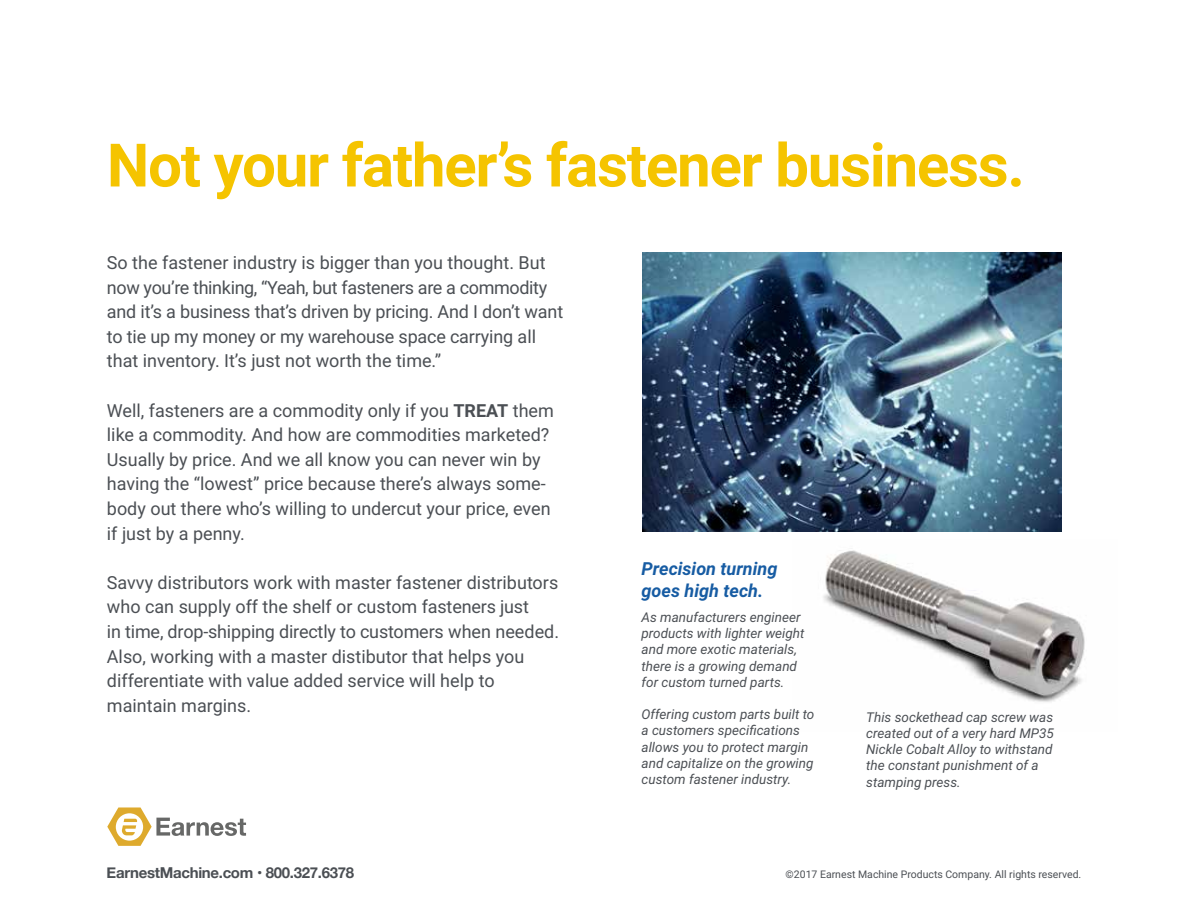
<style>
.page{position:relative;width:1188px;height:918px;background:#fff}
.page>*{position:absolute;margin:0;border:0;box-sizing:border-box;transform-origin:0 0}
.t1{font:700 60px "Roboto";letter-spacing:-.02em;color:#f5c400}
.t2{font:18px/24.6px "Roboto";color:#4b4f54}
.t3{font:italic 700 18px/21.6px "Roboto";color:#175ca3}
.t4{font:700 15px "Helvetica Neue";letter-spacing:-.02em;color:#4b4f54}
.t5{font:italic 13.5px/16.2px "Roboto";color:#4b4f54}
.t6{font:10.5px "Roboto";color:#4b4f54}
.s1{font-weight:700}
</style>
<div class="page">
<svg style="left:107px;top:807px;width:139px;height:39px"></svg>
<img style="left:642px;top:252px;width:419px;height:279px">
<img style="left:823px;top:550px;width:262px;height:152px">
<h1 class="t1" style="left:107px;top:123px;width:919px">Not your father’s fastener business.</h1>
<p class="t2" style="left:107px;top:250px;width:458px">So the fastener industry is bigger than you thought. But now you’re thinking, “Yeah, but fasteners are a commodity and it’s a business that’s driven by pricing. And I don’t want to tie up my money or my warehouse space carrying all that inventory. It’s just not worth the time.”</p>
<p class="t2" style="left:107px;top:397px;width:448px">Well, fasteners are a commodity only if you <span class="s1">TREAT</span> them like a commodity. And how are commodities marketed?<br>Usually by price. And we all know you can never win by having the “lowest” price because there’s always some&shy;body out there who’s willing to undercut your price, even if just by a penny.</p>
<p class="t2" style="left:107px;top:569px;width:454px">Savvy distributors work with master fastener distributors who can supply off the shelf or custom fasteners just<br>in time, drop-shipping directly to customers when needed.<br>Also, working with a master distibutor that helps you differentiate with value added service will help to maintain margins.</p>
<p class="t3" style="left:642px;top:557px;width:137px">Precision turning goes high tech.</p>
<p class="t5" style="left:642px;top:609px;width:165px">As manufacturers engineer products with lighter weight and more exotic materials, there is a growing demand for custom turned parts.</p>
<p class="t5" style="left:642px;top:706px;width:174px">Offering custom parts built to a customers specifications allows you to protect margin and capitalize on the growing custom fastener industry.</p>
<p class="t5" style="left:866px;top:708px;width:189px">This sockethead cap screw was created out of a very hard MP35<br>Nickle Cobalt Alloy to withstand the constant punishment of a stamping press.</p>
<p class="t4" style="left:107px;top:861px;width:249px">EarnestMachine.com • 800.327.6378</p>
<p class="t6" style="left:786px;top:867px;width:297px">©2017 Earnest Machine Products Company. All rights reserved.</p>
</div>
